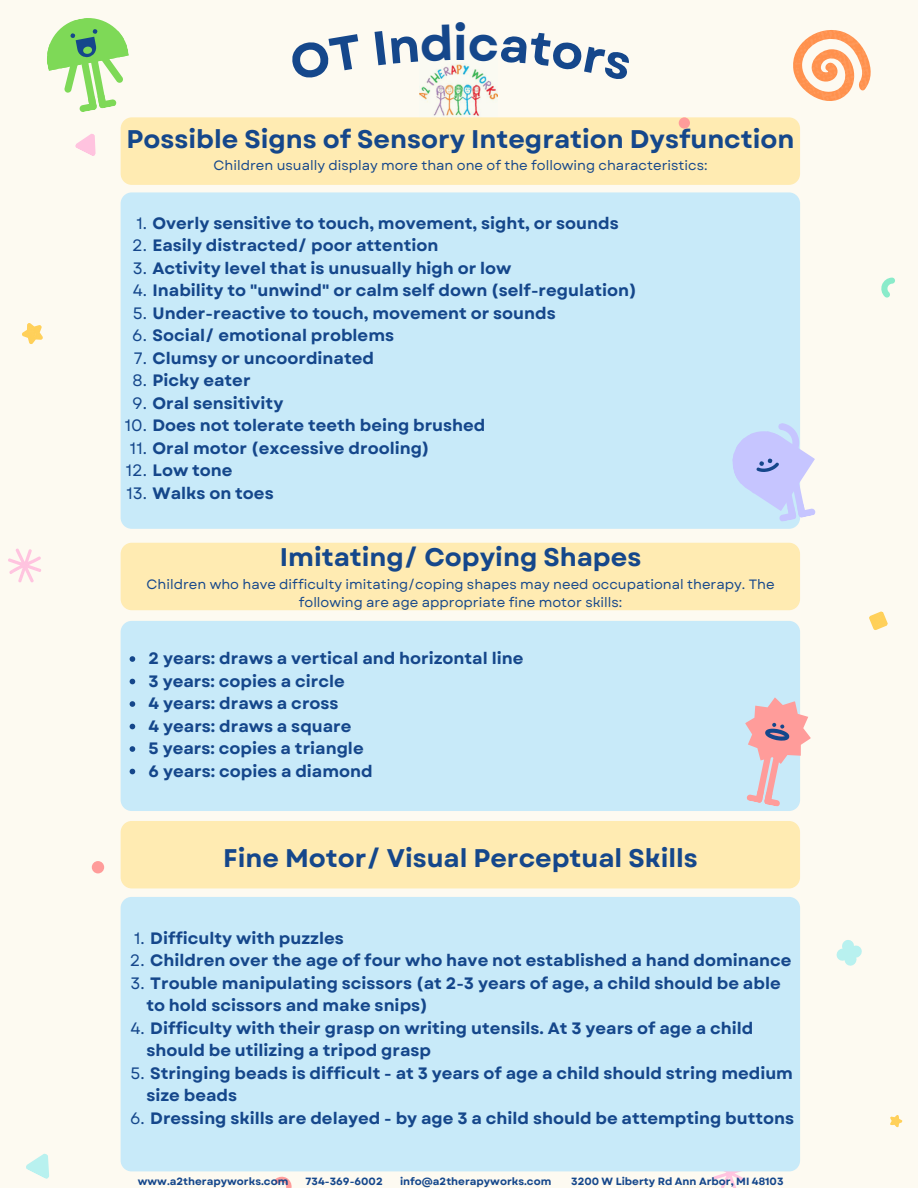
<style>
.page{position:relative;width:918px;height:1188px;background:#fdfaf1}
.page>*{position:absolute;margin:0;border:0;box-sizing:border-box;transform-origin:0 0}
.t1{font:700 48px "Garet";color:#15478b}
.t2{font:700 25.5px "Garet";color:#15478b}
.t3{font:700 16.5px/22.5px "Garet";color:#15478b}
.t4{font:13.5px/18px "Garet";color:#15478b;text-align:center}
.t5{font:700 10.5px "Garet";color:#15478b}
.s1{font-weight:400}
</style>
<div class="page">
<img style="left:419px;top:63px;width:79px;height:54px">
<div style="left:121px;top:117px;width:679px;height:68px;background:#ffebb2;border-radius:11px"></div>
<div style="left:121px;top:192px;width:679px;height:337px;background:#c8eaf9;border-radius:11px"></div>
<svg style="left:8px;top:548px;width:33px;height:35px"></svg>
<div style="left:121px;top:621px;width:679px;height:190px;background:#c8eaf9;border-radius:11px"></div>
<svg style="left:22px;top:323px;width:21px;height:21px"></svg>
<svg style="left:881px;top:277px;width:14px;height:21px"></svg>
<svg style="left:275px;top:1176px;width:17px;height:12px"></svg>
<svg style="left:26px;top:1153px;width:23px;height:26px"></svg>
<div style="left:92px;top:861px;width:12px;height:12px;background:#ff9c9a;border-radius:50%"></div>
<svg style="left:836px;top:940px;width:26px;height:26px"></svg>
<svg style="left:769px;top:30px;width:102px;height:93px"></svg>
<svg style="left:707px;top:1171px;width:46px;height:17px"></svg>
<svg style="left:869px;top:611px;width:19px;height:19px"></svg>
<svg style="left:890px;top:1115px;width:13px;height:13px"></svg>
<svg style="left:745px;top:697px;width:66px;height:110px"></svg>
<svg style="left:47px;top:18px;width:82px;height:94px"></svg>
<svg style="left:75px;top:134px;width:21px;height:22px"></svg>
<svg style="left:130px;top:656px;width:5px;height:6px"></svg>
<svg style="left:130px;top:679px;width:5px;height:5px"></svg>
<svg style="left:130px;top:701px;width:5px;height:6px"></svg>
<svg style="left:130px;top:724px;width:5px;height:5px"></svg>
<svg style="left:130px;top:746px;width:5px;height:6px"></svg>
<svg style="left:130px;top:769px;width:5px;height:5px"></svg>
<svg style="left:732px;top:423px;width:84px;height:99px"></svg>
<div style="left:121px;top:543px;width:679px;height:67px;background:#ffebb2;border-radius:11px"></div>
<div style="left:121px;top:821px;width:679px;height:67px;background:#ffebb2;border-radius:11px"></div>
<div style="left:121px;top:897px;width:679px;height:274px;background:#c8eaf9;border-radius:11px"></div>
<div style="left:679px;top:117px;width:11px;height:12px;background:#ff9c9a;border-radius:50%"></div>
<svg style="left:419px;top:63px;width:32px;height:2px"></svg>
<svg style="left:469px;top:63px;width:29px;height:18px"></svg>
<p class="t1" style="left:453px;top:9px;width:16px">i</p>
<p class="t2" style="left:127px;top:120px;width:669px">Possible Signs of Sensory Integration Dysfunction</p>
<p class="t4" style="left:214px;top:157px;width:496px">Children usually display more than one of the following characteristics:</p>
<p class="t3" style="left:136px;top:212px;width:484px"><span class="s1">1.</span> Overly sensitive to touch, movement, sight, or sounds</p>
<p class="t3" style="left:132px;top:235px;width:308px"><span class="s1">2.</span> Easily distracted/ poor attention</p>
<p class="t3" style="left:133px;top:257px;width:380px"><span class="s1">3.</span> Activity level that is unusually high or low</p>
<p class="t3" style="left:133px;top:280px;width:506px"><span class="s1">4.</span> Inability to "unwind" or calm self down (self-regulation)</p>
<p class="t3" style="left:133px;top:302px;width:424px"><span class="s1">5.</span> Under-reactive to touch, movement or sounds</p>
<p class="t3" style="left:132px;top:325px;width:263px"><span class="s1">6.</span> Social/ emotional problems</p>
<p class="t3" style="left:134px;top:347px;width:242px"><span class="s1">7.</span> Clumsy or uncoordinated</p>
<p class="t3" style="left:133px;top:370px;width:119px"><span class="s1">8.</span> Picky eater</p>
<p class="t3" style="left:132px;top:392px;width:153px"><span class="s1">9.</span> Oral sensitivity</p>
<p class="t3" style="left:125px;top:415px;width:362px"><span class="s1">10.</span> Does not tolerate teeth being brushed</p>
<p class="t3" style="left:130px;top:437px;width:301px"><span class="s1">11.</span> Oral motor (excessive drooling)</p>
<p class="t3" style="left:126px;top:460px;width:108px"><span class="s1">12.</span> Low tone</p>
<p class="t3" style="left:126px;top:482px;width:149px"><span class="s1">13.</span> Walks on toes</p>
<p class="t2" style="left:280px;top:539px;width:363px">Imitating/ Copying Shapes</p>
<p class="t4" style="left:147px;top:575px;width:630px">Children who have difficulty imitating/coping shapes may need occupational therapy. The following are age appropriate fine motor skills:</p>
<p class="t3" style="left:149px;top:647px;width:376px">2 years: draws a vertical and horizontal line</p>
<p class="t3" style="left:149px;top:670px;width:198px">3 years: copies a circle</p>
<p class="t3" style="left:149px;top:692px;width:192px">4 years: draws a cross</p>
<p class="t3" style="left:149px;top:715px;width:204px">4 years: draws a square</p>
<p class="t3" style="left:149px;top:737px;width:217px">5 years: copies a triangle</p>
<p class="t3" style="left:149px;top:760px;width:226px">6 years: copies a diamond</p>
<p class="t2" style="left:223px;top:840px;width:476px">Fine Motor/ Visual Perceptual Skills</p>
<p class="t3" style="left:134px;top:927px;width:211px"><span class="s1">1.</span> Difficulty with puzzles</p>
<p class="t3" style="left:130px;top:949px;width:663px"><span class="s1">2.</span> Children over the age of four who have not established a hand dominance</p>
<p class="t3" style="left:146px;top:972px;width:636px;text-indent:-16px"><span class="s1">3.</span> Trouble manipulating scissors (at 2-3 years of age, a child should be able to hold scissors and make snips)</p>
<p class="t3" style="left:146px;top:1017px;width:608px;text-indent:-16px"><span class="s1">4.</span> Difficulty with their grasp on writing utensils. At 3 years of age a child should be utilizing a tripod grasp</p>
<p class="t3" style="left:146px;top:1062px;width:648px;text-indent:-16px"><span class="s1">5.</span> Stringing beads is difficult - at 3 years of age a child should string medium size beads</p>
<p class="t3" style="left:130px;top:1107px;width:666px"><span class="s1">6.</span> Dressing skills are delayed - by age 3 a child should be attempting buttons</p>
<p class="t5" style="left:138px;top:1174px;width:152px">www.a2therapyworks.com</p>
<p class="t5" style="left:306px;top:1174px;width:79px">734-369-6002</p>
<p class="t5" style="left:400px;top:1174px;width:153px">info@a2therapyworks.com</p>
<p class="t5" style="left:571px;top:1174px;width:214px">3200 W Liberty Rd Ann Arbor, MI 48103</p>
</div>
